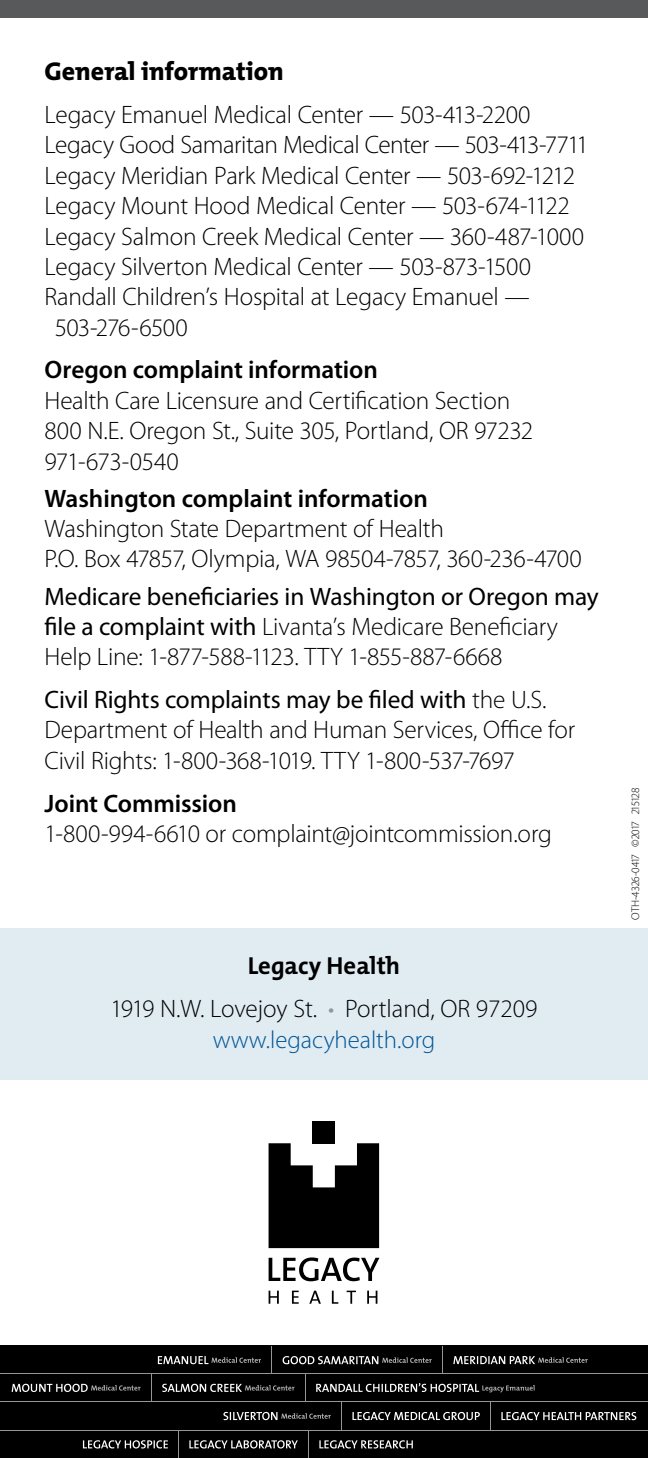
<style>
.page{position:relative;width:648px;height:1458px;background:#fff}
.page>*{position:absolute;margin:0;border:0;box-sizing:border-box;transform-origin:0 0}
.t1{font:800 25.88px "The Mix";color:#000}
.t2{font:300 25.2px/30.4px "Myriad Pro";letter-spacing:-.01em;color:#000}
.t3{font:600 25.2px "Myriad Pro";letter-spacing:-.005em;color:#000}
.t4{font:300 24.75px "Myriad Pro";color:#005596}
.t5{font:700 24.75px "The Mix";color:#000}
.t6{font:300 11.25px "Myriad Pro";color:#000}
.s1{font-weight:400}
.s2{font-size:24.75px;color:#939598}
</style>
<div class="page">
<div style="left:0;top:0;width:648px;height:18px;background:#58595b"></div>
<svg style="left:269px;top:1143px;width:110px;height:105px"></svg>
<div style="left:313px;top:1121px;width:22px;height:22px;background:#000"></div>
<svg style="left:269px;top:1291px;width:10px;height:13px"></svg>
<svg style="left:292px;top:1291px;width:7px;height:13px"></svg>
<svg style="left:309px;top:1291px;width:12px;height:13px"></svg>
<svg style="left:332px;top:1291px;width:6px;height:13px"></svg>
<svg style="left:347px;top:1291px;width:9px;height:13px"></svg>
<svg style="left:367px;top:1291px;width:10px;height:13px"></svg>
<svg style="left:269px;top:1257px;width:110px;height:24px"></svg>
<div style="left:0;top:929px;width:648px;height:151px;background:#e0ebf2"></div>
<div style="left:0;top:1346px;width:648px;height:112px;background:#000"></div>
<svg style="left:158px;top:1356px;width:103px;height:8px"></svg>
<svg style="left:283px;top:1356px;width:149px;height:8px"></svg>
<svg style="left:453px;top:1356px;width:135px;height:8px"></svg>
<svg style="left:12px;top:1384px;width:129px;height:8px"></svg>
<svg style="left:162px;top:1384px;width:133px;height:8px"></svg>
<svg style="left:316px;top:1383px;width:219px;height:9px"></svg>
<svg style="left:189px;top:1440px;width:109px;height:9px"></svg>
<svg style="left:319px;top:1440px;width:94px;height:9px"></svg>
<svg style="left:83px;top:1440px;width:85px;height:9px"></svg>
<svg style="left:501px;top:1412px;width:135px;height:8px"></svg>
<svg style="left:223px;top:1412px;width:108px;height:8px"></svg>
<svg style="left:352px;top:1412px;width:128px;height:8px"></svg>
<hr style="left:0;top:1373px;width:648px;height:1px;background:#939598">
<hr style="left:0;top:1401px;width:648px;height:1px;background:#939598">
<hr style="left:0;top:1430px;width:648px;height:1px;background:#939598">
<svg style="left:271px;top:1346px;width:1px;height:27px"></svg>
<svg style="left:442px;top:1346px;width:1px;height:27px"></svg>
<svg style="left:151px;top:1374px;width:1px;height:27px"></svg>
<svg style="left:305px;top:1374px;width:1px;height:27px"></svg>
<svg style="left:308px;top:1431px;width:1px;height:27px"></svg>
<svg style="left:178px;top:1431px;width:1px;height:27px"></svg>
<svg style="left:341px;top:1402px;width:1px;height:28px"></svg>
<svg style="left:490px;top:1402px;width:1px;height:28px"></svg>
<p class="t1" style="left:45px;top:55px;width:241px">General information</p>
<p class="t2" style="left:45px;top:100px;width:488px">Legacy Emanuel Medical Center — 503-413-2200</p>
<p class="t2" style="left:45px;top:130px;width:546px">Legacy Good Samaritan Medical Center — 503-413-7711</p>
<p class="t2" style="left:45px;top:161px;width:532px">Legacy Meridian Park Medical Center — 503-692-1212</p>
<p class="t2" style="left:45px;top:191px;width:527px">Legacy Mount Hood Medical Center — 503-674-1122</p>
<p class="t2" style="left:45px;top:221px;width:541px">Legacy Salmon Creek Medical Center — 360-487-1000</p>
<p class="t2" style="left:45px;top:252px;width:488px">Legacy Silverton Medical Center — 503-873-1500</p>
<p class="t2" style="left:45px;top:282px;width:487px">Randall Children’s Hospital at Legacy Emanuel —</p>
<p class="t2" style="left:55px;top:312px;width:135px">503-276-6500</p>
<p class="t3" style="left:45px;top:356px;width:335px">Oregon complaint information</p>
<p class="t2" style="left:45px;top:386px;width:490px">Health Care Licensure and Certification Section<br>800 N.E. Oregon St., Suite 305, Portland, OR 97232<br>971-673-0540</p>
<p class="t3" style="left:45px;top:484px;width:385px">Washington complaint information</p>
<p class="t2" style="left:45px;top:514px;width:539px">Washington State Department of Health<br>P.O. Box 47857, Olympia, WA 98504-7857, 360-236-4700</p>
<p class="t2" style="left:45px;top:581px;width:556px"><span class="s1">Medicare beneficiaries in Washington or Oregon may file a complaint with</span> Livanta’s Medicare Beneficiary<br>Help Line: 1-877-588-1123. TTY 1-855-887-6668</p>
<p class="t2" style="left:45px;top:685px;width:532px"><span class="s1">Civil Rights complaints may be filed with</span> the U.S.<br>Department of Health and Human Services, Office for<br>Civil Rights: 1-800-368-1019. TTY 1-800-537-7697</p>
<p class="t3" style="left:45px;top:789px;width:194px">Joint Commission</p>
<p class="t2" style="left:45px;top:819px;width:509px">1-800-994-6610 or complaint@jointcommission.org</p>
<p class="t5" style="left:248px;top:950px;width:154px">Legacy Health</p>
<p class="t2" style="left:111px;top:994px;width:428px">1919 N.W. Lovejoy St. <span class="s2">•</span> Portland, OR 97209</p>
<p class="t4" style="left:213px;top:1026px;width:224px">www.legacyhealth.org</p>
<p class="t6" style="left:629px;top:920px;width:133px;rotate:-90deg">OTH-4326-0417 ©2017 215128</p>
</div>
